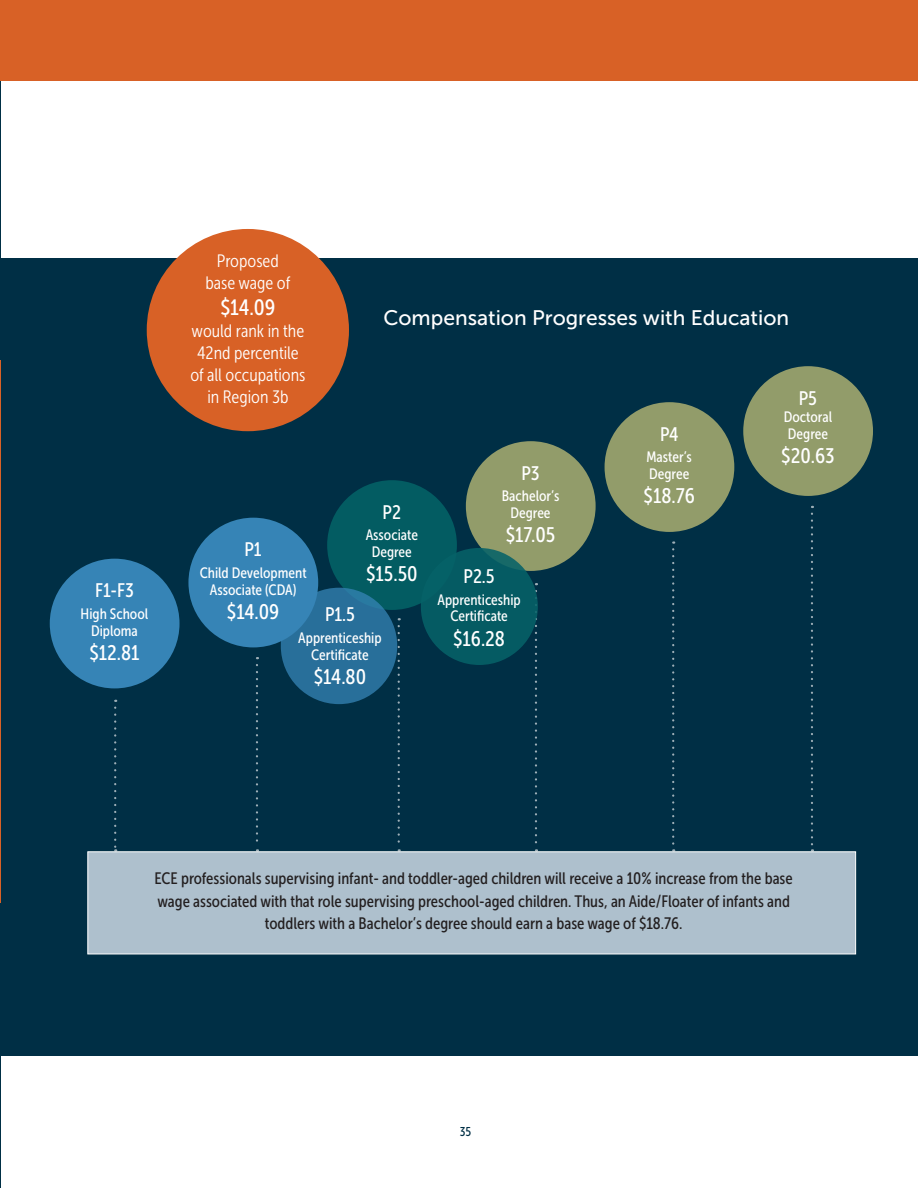
<style>
.page{position:relative;width:918px;height:1188px;background:#fff}
.page>*{position:absolute;margin:0;border:0;box-sizing:border-box;transform-origin:0 0}
.t1{font:22.05px "Museo Sans Cond 500";color:#fff}
.t2{font:21px "Museo Sans Cond 500";color:#fff}
.t3{font:21px "Museo Sans 500";color:#fff}
.t4{font:19.5px "Museo Sans Cond 500";color:#fff}
.t5{font:18px/22px "Museo Sans Cond 300";color:#fff;text-align:center}
.t6{font:16.5px/22.5px "Museo Sans Cond 500";color:#231f20;text-align:center}
.t7{font:15px/17px "Museo Sans Cond 500";color:#fff;text-align:center}
.t8{font:12.75px "Museo Sans Cond 500";color:#002f45}
</style>
<div class="page">
<hr style="left:0;top:0;width:1px;height:1188px;background:#002f45">
<div style="left:1px;top:259px;width:917px;height:797px;background:#002f45"></div>
<hr style="left:0;top:361px;width:1px;height:542px;background:#d86126">
<svg style="left:114px;top:708px;width:2px;height:143px"></svg>
<svg style="left:256px;top:665px;width:2px;height:186px"></svg>
<svg style="left:398px;top:626px;width:2px;height:225px"></svg>
<svg style="left:535px;top:591px;width:2px;height:260px"></svg>
<svg style="left:672px;top:541px;width:2px;height:310px"></svg>
<svg style="left:811px;top:514px;width:2px;height:337px"></svg>
<div style="left:188px;top:518px;width:130px;height:129px;background:#3684b6;border-radius:50%"></div>
<div style="left:50px;top:559px;width:130px;height:129px;background:#3684b6;border-radius:50%"></div>
<div style="left:466px;top:441px;width:130px;height:130px;background:#929c6a;border-radius:50%"></div>
<div style="left:327px;top:480px;width:130px;height:130px;background:#035c62;border-radius:50%"></div>
<div style="left:743px;top:366px;width:130px;height:130px;background:#929c6a;border-radius:50%"></div>
<div style="left:605px;top:402px;width:129px;height:130px;background:#929c6a;border-radius:50%"></div>
<div style="left:87px;top:851px;width:769px;height:103px;background:#aec0cd;border:1px solid #fff"></div>
<div style="left:147px;top:229px;width:202px;height:202px;background:#d86126;border-radius:50%"></div>
<div style="left:0;top:0;width:918px;height:81px;background:#d86126"></div>
<div style="left:421px;top:548px;width:117px;height:117px;background:#055b63;border-radius:50%"></div>
<svg style="left:281px;top:588px;width:116px;height:116px;background:#28709b"></svg>
<p class="t4" style="left:95px;top:580px;width:40px">F1-F3</p>
<p class="t7" style="left:81px;top:605px;width:69px">High School<br>Diploma</p>
<p class="t2" style="left:89px;top:641px;width:52px">$12.81</p>
<p class="t5" style="left:205px;top:250px;width:87px">Proposed base wage of</p>
<p class="t1" style="left:220px;top:295px;width:57px">$14.09</p>
<p class="t5" style="left:190px;top:320px;width:116px">would rank in the<br>42nd percentile of all occupations in Region 3b</p>
<p class="t3" style="left:383px;top:306px;width:407px">Compensation Progresses with Education</p>
<p class="t4" style="left:799px;top:388px;width:20px">P5</p>
<p class="t7" style="left:784px;top:408px;width:50px;text-align:left">Doctoral<br>Degree</p>
<p class="t2" style="left:781px;top:444px;width:55px">$20.63</p>
<p class="t4" style="left:660px;top:424px;width:20px">P4</p>
<p class="t7" style="left:647px;top:449px;width:47px;text-align:left">Master’s<br>Degree</p>
<p class="t2" style="left:644px;top:485px;width:53px">$18.76</p>
<p class="t4" style="left:521px;top:463px;width:20px">P3</p>
<p class="t7" style="left:502px;top:488px;width:59px">Bachelor’s<br>Degree</p>
<p class="t2" style="left:506px;top:524px;width:51px">$17.05</p>
<p class="t4" style="left:383px;top:502px;width:20px">P2</p>
<p class="t7" style="left:366px;top:527px;width:54px">Associate<br>Degree</p>
<p class="t2" style="left:366px;top:563px;width:53px">$15.50</p>
<p class="t4" style="left:245px;top:539px;width:19px">P1</p>
<p class="t7" style="left:200px;top:564px;width:108px">Child Development<br>Associate (CDA)</p>
<p class="t2" style="left:227px;top:600px;width:54px">$14.09</p>
<p class="t4" style="left:464px;top:566px;width:33px">P2.5</p>
<p class="t7" style="left:437px;top:591px;width:85px">Apprenticeship<br>Certificate</p>
<p class="t2" style="left:453px;top:627px;width:53px">$16.28</p>
<p class="t4" style="left:325px;top:604px;width:31px">P1.5</p>
<p class="t7" style="left:298px;top:629px;width:85px">Apprenticeship<br>Certificate</p>
<p class="t2" style="left:314px;top:665px;width:54px">$14.80</p>
<p class="t6" style="left:155px;top:868px;width:640px">ECE professionals supervising infant- and toddler-aged children will receive a 10% increase from the base wage associated with that role supervising preschool-aged children. Thus, an Aide/Floater of infants and toddlers with a Bachelor’s degree should earn a base wage of $18.76.</p>
<p class="t8" style="left:460px;top:1125px;width:13px">35</p>
</div>
